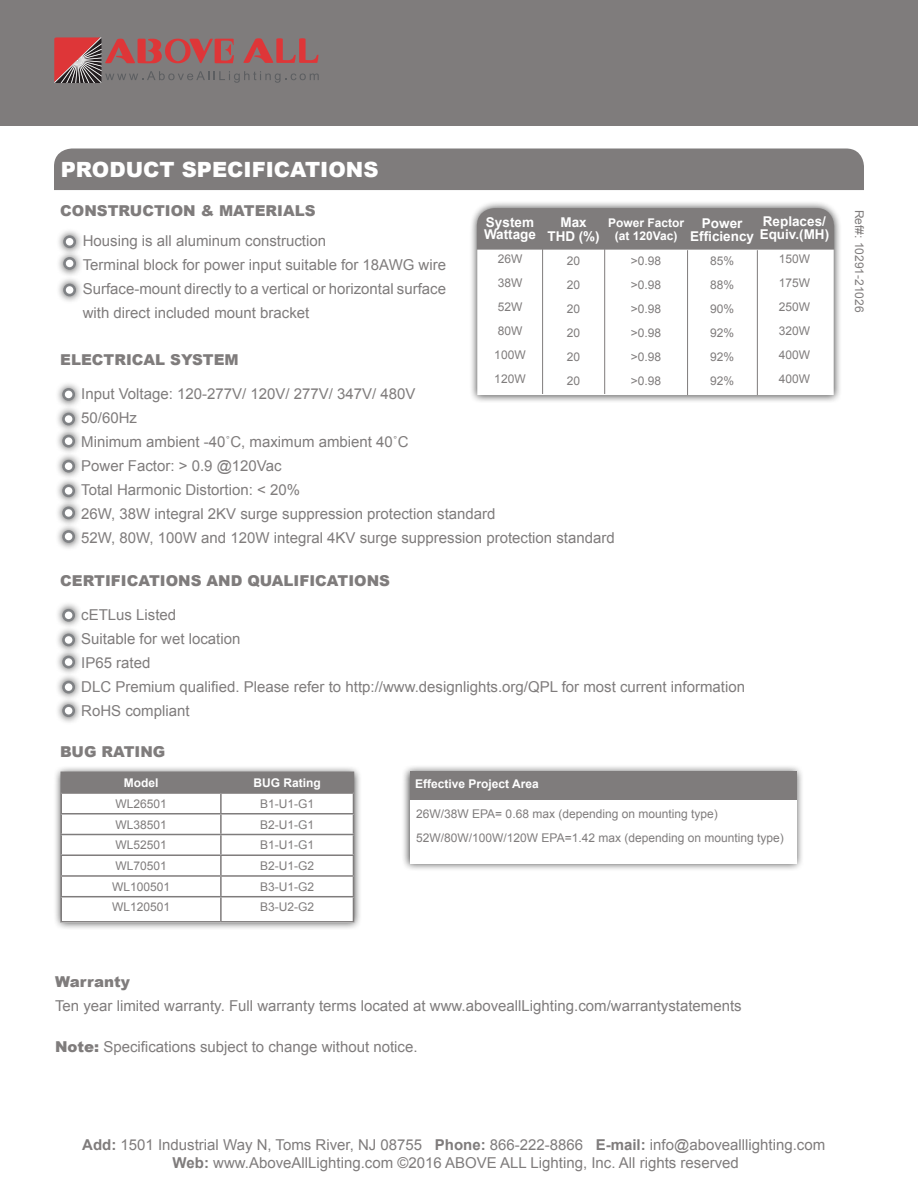
<style>
.page{position:relative;width:918px;height:1188px;background:#fff}
.page>*{position:absolute;margin:0;border:0;box-sizing:border-box;transform-origin:0 0}
.t1{font:900 21px "Arial";color:#fff}
.t2{font:15px/24px "Arial";color:#7f7c7c}
.t3{font:900 15px "Arial";color:#7f7c7c}
.t4{font:700 13.5px/13.5px "Arial";color:#fff}
.t5{font:12px/24px "Arial";color:#7f7c7c;text-align:justify}
.t6{font:700 12px/13.5px "Arial";color:#fff;text-align:center}
.s1{font-weight:900}
.s2{font-weight:700}
</style>
<div class="page">
<div style="left:0;top:0;width:918px;height:126px;background:#7f7c7c"></div>
<svg style="left:54px;top:37px;width:265px;height:46px"></svg>
<svg style="left:54px;top:148px;width:810px;height:42px;background:#858282"></svg>
<div style="left:61px;top:155px;width:794px;height:29px;background:#7f7c7c"></div>
<div style="left:55px;top:227px;width:29px;height:29px;background:#000;opacity:.75"></div>
<svg style="left:63px;top:235px;width:13px;height:13px"></svg>
<div style="left:66px;top:238px;width:7px;height:8px;background:#fff;border-radius:50%"></div>
<div style="left:54px;top:380px;width:29px;height:29px;background:#000;opacity:.75"></div>
<svg style="left:62px;top:388px;width:13px;height:13px"></svg>
<div style="left:65px;top:391px;width:7px;height:7px;background:#fff;border-radius:50%"></div>
<div style="left:54px;top:452px;width:29px;height:29px;background:#000;opacity:.75"></div>
<svg style="left:62px;top:460px;width:13px;height:13px"></svg>
<div style="left:65px;top:462px;width:7px;height:8px;background:#fff;border-radius:50%"></div>
<div style="left:54px;top:522px;width:29px;height:29px;background:#000;opacity:.75"></div>
<svg style="left:62px;top:530px;width:13px;height:13px"></svg>
<div style="left:65px;top:533px;width:7px;height:7px;background:#fff;border-radius:50%"></div>
<div style="left:54px;top:601px;width:29px;height:29px;background:#000;opacity:.75"></div>
<svg style="left:62px;top:609px;width:13px;height:13px"></svg>
<div style="left:65px;top:612px;width:7px;height:7px;background:#fff;border-radius:50%"></div>
<div style="left:54px;top:673px;width:29px;height:28px;background:#000;opacity:.75"></div>
<svg style="left:62px;top:681px;width:13px;height:13px"></svg>
<div style="left:65px;top:683px;width:7px;height:8px;background:#fff;border-radius:50%"></div>
<div style="left:54px;top:696px;width:29px;height:29px;background:#000;opacity:.75"></div>
<svg style="left:62px;top:704px;width:13px;height:13px"></svg>
<div style="left:65px;top:707px;width:7px;height:8px;background:#fff;border-radius:50%"></div>
<div style="left:55px;top:249px;width:29px;height:29px;background:#000;opacity:.75"></div>
<svg style="left:63px;top:257px;width:13px;height:13px"></svg>
<div style="left:66px;top:260px;width:7px;height:7px;background:#fff;border-radius:50%"></div>
<div style="left:54px;top:405px;width:29px;height:28px;background:#000;opacity:.75"></div>
<svg style="left:62px;top:413px;width:13px;height:12px"></svg>
<div style="left:65px;top:415px;width:7px;height:8px;background:#fff;border-radius:50%"></div>
<div style="left:54px;top:477px;width:29px;height:28px;background:#000;opacity:.75"></div>
<svg style="left:62px;top:484px;width:13px;height:13px"></svg>
<div style="left:65px;top:487px;width:7px;height:8px;background:#fff;border-radius:50%"></div>
<div style="left:54px;top:626px;width:29px;height:28px;background:#000;opacity:.75"></div>
<svg style="left:62px;top:634px;width:13px;height:12px"></svg>
<div style="left:65px;top:636px;width:7px;height:8px;background:#fff;border-radius:50%"></div>
<div style="left:55px;top:276px;width:29px;height:28px;background:#000;opacity:.75"></div>
<svg style="left:63px;top:284px;width:13px;height:12px"></svg>
<div style="left:66px;top:286px;width:7px;height:8px;background:#fff;border-radius:50%"></div>
<div style="left:54px;top:427px;width:29px;height:29px;background:#000;opacity:.75"></div>
<svg style="left:62px;top:435px;width:13px;height:13px"></svg>
<div style="left:65px;top:437px;width:7px;height:8px;background:#fff;border-radius:50%"></div>
<div style="left:54px;top:499px;width:29px;height:28px;background:#000;opacity:.75"></div>
<svg style="left:62px;top:507px;width:13px;height:12px"></svg>
<div style="left:65px;top:509px;width:7px;height:8px;background:#fff;border-radius:50%"></div>
<div style="left:54px;top:648px;width:29px;height:28px;background:#000;opacity:.75"></div>
<svg style="left:62px;top:656px;width:13px;height:12px"></svg>
<div style="left:65px;top:658px;width:7px;height:8px;background:#fff;border-radius:50%"></div>
<div style="left:469px;top:201px;width:373px;height:202px;background:#000;opacity:.75"></div>
<svg style="left:477px;top:250px;width:357px;height:145px"></svg>
<div style="left:477px;top:208px;width:357px;height:42px;background:#7f7c7c"></div>
<hr style="left:542px;top:249px;width:1px;height:145px;background:#7f7c7c">
<hr style="left:604px;top:249px;width:1px;height:145px;background:#7f7c7c">
<hr style="left:687px;top:250px;width:1px;height:145px;background:#7f7c7c">
<hr style="left:757px;top:250px;width:1px;height:145px;background:#7f7c7c">
<div style="left:401px;top:764px;width:404px;height:108px;background:#000;opacity:.75"></div>
<div style="left:410px;top:772px;width:386px;height:91px;background:#fff"></div>
<div style="left:410px;top:772px;width:386px;height:28px;background:#7f7c7c"></div>
<div style="left:53px;top:765px;width:309px;height:166px;background:#000;opacity:.75"></div>
<hr style="left:221px;top:921px;width:133px;height:2px;background:#7f7c7c">
<hr style="left:61px;top:921px;width:160px;height:2px;background:#7f7c7c">
<svg style="left:61px;top:772px;width:293px;height:149px"></svg>
<hr style="left:61px;top:792px;width:160px;height:2px;background:#7f7c7c">
<hr style="left:221px;top:792px;width:133px;height:2px;background:#7f7c7c">
<h1 class="t1" style="left:61px;top:154px;width:319px">PRODUCT SPECIFICATIONS</h1>
<p class="t3" style="left:60px;top:200px;width:257px">CONSTRUCTION &amp; MATERIALS</p>
<p class="t2" style="left:83px;top:229px;width:365px">Housing is all aluminum construction<br>Terminal block for power input suitable for 18AWG wire Surface-mount directly to a vertical or horizontal surface with direct included mount bracket</p>
<p class="t3" style="left:60px;top:349px;width:180px">ELECTRICAL SYSTEM</p>
<p class="t4" style="left:760px;top:215px;width:71px">Replaces/<br>Equiv.(MH)</p>
<p class="t5" style="left:779px;top:247px;width:33px">150W 175W 250W 320W 400W 400W</p>
<p class="t4" style="left:484px;top:217px;width:53px;line-height:12px">System<br>Wattage</p>
<p class="t4" style="left:547px;top:216px;width:54px;text-align:center">Max<br>THD (%)</p>
<p class="t6" style="left:608px;top:216px;width:78px">Power Factor (at 120Vac)</p>
<p class="t4" style="left:690px;top:217px;width:65px;text-align:center">Power<br>Efficiency</p>
<p class="t5" style="left:567px;top:249px;width:15px">20<br>20<br>20<br>20<br>20<br>20</p>
<p class="t5" style="left:631px;top:249px;width:32px">&gt;0.98 &gt;0.98 &gt;0.98 &gt;0.98 &gt;0.98 &gt;0.98</p>
<p class="t5" style="left:710px;top:249px;width:26px">85% 88% 90% 92% 92% 92%</p>
<p class="t5" style="left:494px;top:247px;width:33px;text-align:left">26W<br>38W<br>52W<br>80W<br>100W<br>120W</p>
<p class="t2" style="left:81px;top:382px;width:535px">Input Voltage: 120-277V/ 120V/ 277V/ 347V/ 480V<br>50/60Hz<br>Minimum ambient -40˚C, maximum ambient 40˚C<br>Power Factor: &gt; 0.9 @120Vac<br>Total Harmonic Distortion: &lt; 20%<br>26W, 38W integral 2KV surge suppression protection standard<br>52W, 80W, 100W and 120W integral 4KV surge suppression protection standard</p>
<p class="t3" style="left:60px;top:570px;width:331px">CERTIFICATIONS AND QUALIFICATIONS</p>
<p class="t2" style="left:81px;top:603px;width:665px">cETLus Listed<br>Suitable for wet location<br>IP65 rated<br>DLC Premium qualified. Please refer to http://www.designlights.org/QPL for most current information RoHS compliant</p>
<p class="t3" style="left:60px;top:741px;width:107px">BUG RATING</p>
<p class="t6" style="left:124px;top:776px;width:36px">Model</p>
<p class="t6" style="left:254px;top:776px;width:69px">BUG Rating</p>
<p class="t5" style="left:115px;top:792px;width:53px">WL26501</p>
<p class="t5" style="left:260px;top:792px;width:56px">B1-U1-G1</p>
<p class="t5" style="left:115px;top:812px;width:53px">WL38501</p>
<p class="t5" style="left:260px;top:812px;width:56px">B2-U1-G1</p>
<p class="t5" style="left:115px;top:833px;width:53px">WL52501</p>
<p class="t5" style="left:260px;top:833px;width:56px">B1-U1-G1</p>
<p class="t5" style="left:115px;top:854px;width:53px">WL70501</p>
<p class="t5" style="left:260px;top:854px;width:56px">B2-U1-G2</p>
<p class="t5" style="left:112px;top:875px;width:60px">WL100501</p>
<p class="t5" style="left:260px;top:875px;width:56px">B3-U1-G2</p>
<p class="t5" style="left:112px;top:895px;width:60px">WL120501</p>
<p class="t5" style="left:260px;top:895px;width:56px">B3-U2-G2</p>
<p class="t6" style="left:415px;top:777px;width:125px">Effective Project Area</p>
<p class="t5" style="left:416px;top:802px;width:369px">26W/38W EPA= 0.68 max (depending on mounting type)<br>52W/80W/100W/120W EPA=1.42 max (depending on mounting type)</p>
<p class="t3" style="left:55px;top:971px;width:76px">Warranty</p>
<p class="t2" style="left:55px;top:994px;width:688px">Ten year limited warranty. Full warranty terms located at www.aboveallLighting.com/warrantystatements</p>
<p class="t2" style="left:55px;top:1035px;width:364px"><span class="s1">Note:</span> Specifications subject to change without notice.</p>
<p class="t5" style="left:871px;top:210px;width:104px;rotate:90deg">Ref#: 10291-21026</p>
<p class="t2" style="left:82px;top:1136px;width:745px;line-height:18px;text-align:center"><span class="s2">Add:</span> 1501 Industrial Way N, Toms River, NJ 08755 <span class="s2">Phone:</span> 866-222-8866 <span class="s2">E-mail:</span> info@abovealllighting.com<br><span class="s2">Web:</span> www.AboveAllLighting.com ©2016 ABOVE ALL Lighting, Inc. All rights reserved</p>
</div>
